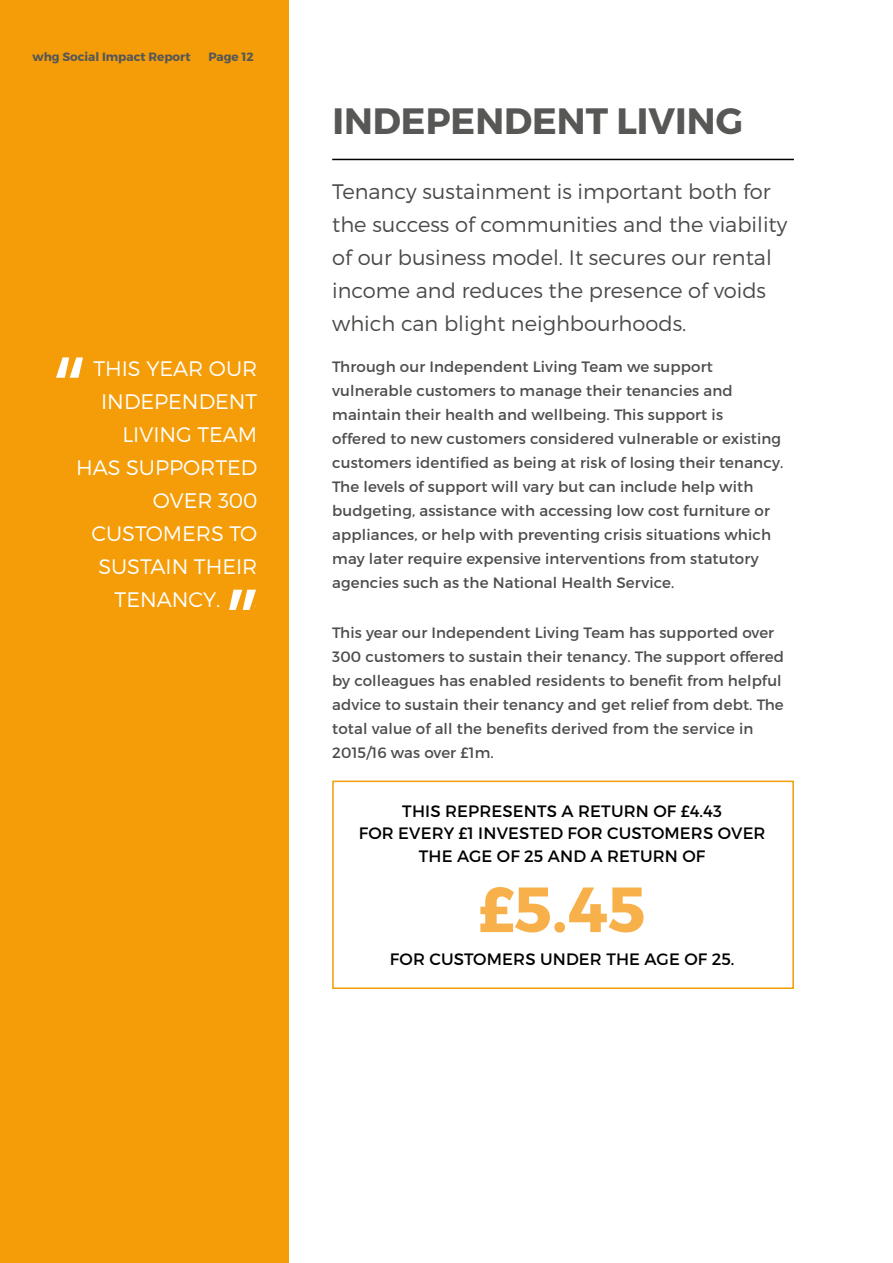
<style>
.page{position:relative;width:893px;height:1263px;background:#fff}
.page>*{position:absolute;margin:0;border:0;box-sizing:border-box;transform-origin:0 0}
.t1{font:700 63.6px "Montserrat";color:#f8b14a}
.t2{font:700 36.6px "Montserrat";color:#575756}
.t3{font:300 21px/33px "Montserrat";color:#4a4a49}
.t4{font:300 21px "Montserrat";color:#fff}
.t5{font:300 21px "Montserrat";color:#f7ad3f}
.t6{font:16.5px/22.5px "Montserrat";letter-spacing:.01em;color:#000;text-align:center}
.t7{font:15px/24px "Montserrat";letter-spacing:.01em;color:#4d4d4c}
.t8{font:700 12px "Montserrat";color:#575756}
</style>
<div class="page">
<div style="left:0;top:0;width:289px;height:1263px;background:#f49d08"></div>
<div style="left:332px;top:781px;width:462px;height:208px;border:2px solid #f49d08"></div>
<hr style="left:332px;top:159px;width:462px;height:1px;background:#000">
<svg style="left:56px;top:357px;width:27px;height:21px"></svg>
<svg style="left:229px;top:590px;width:27px;height:20px"></svg>
<p class="t8" style="left:32px;top:49px;width:160px">whg Social Impact Report</p>
<p class="t8" style="left:208px;top:49px;width:47px">Page 12</p>
<h3 class="t4" style="left:93px;top:355px;width:165px">THIS YEAR OUR</h3>
<h3 class="t4" style="left:101px;top:388px;width:158px">INDEPENDENT</h3>
<h3 class="t4" style="left:122px;top:421px;width:136px">LIVING TEAM</h3>
<h3 class="t4" style="left:76px;top:454px;width:183px">HAS SUPPORTED</h3>
<h3 class="t4" style="left:153px;top:487px;width:106px">OVER 300</h3>
<h3 class="t4" style="left:91px;top:520px;width:167px">CUSTOMERS TO</h3>
<h3 class="t4" style="left:98px;top:553px;width:160px">SUSTAIN THEIR</h3>
<h3 class="t4" style="left:115px;top:586px;width:107px">TENANCY.</h3>
<h3 class="t5" style="left:253px;top:586px;width:6px">.</h3>
<h2 class="t2" style="left:332px;top:99px;width:412px">INDEPENDENT LIVING</h2>
<h3 class="t3" style="left:332px;top:175px;width:457px">Tenancy sustainment is important both for the success of communities and the viability of our business model. It secures our rental income and reduces the presence of voids which can blight neighbourhoods.</h3>
<p class="t7" style="left:332px;top:355px;width:453px">Through our Independent Living Team we support vulnerable customers to manage their tenancies and maintain their health and wellbeing. This support is<br>offered to new customers considered vulnerable or existing customers identified as being at risk of losing their tenancy.<br>The levels of support will vary but can include help with budgeting, assistance with accessing low cost furniture or appliances, or help with preventing crisis situations which may later require expensive interventions from statutory agencies such as the National Health Service.</p>
<p class="t7" style="left:332px;top:620px;width:453px">This year our Independent Living Team has supported over 300 customers to sustain their tenancy. The support offered by colleagues has enabled residents to benefit from helpful advice to sustain their tenancy and get relief from debt. The total value of all the benefits derived from the service in 2015/16 was over £1m.</p>
<p class="t6" style="left:359px;top:799px;width:408px">THIS REPRESENTS A RETURN OF £4.43<br>FOR EVERY £1 INVESTED FOR CUSTOMERS OVER<br>THE AGE OF 25 AND A RETURN OF</p>
<h1 class="t1" style="left:479px;top:870px;width:168px">£5.45</h1>
<p class="t6" style="left:390px;top:947px;width:346px">FOR CUSTOMERS UNDER THE AGE OF 25.</p>
</div>
